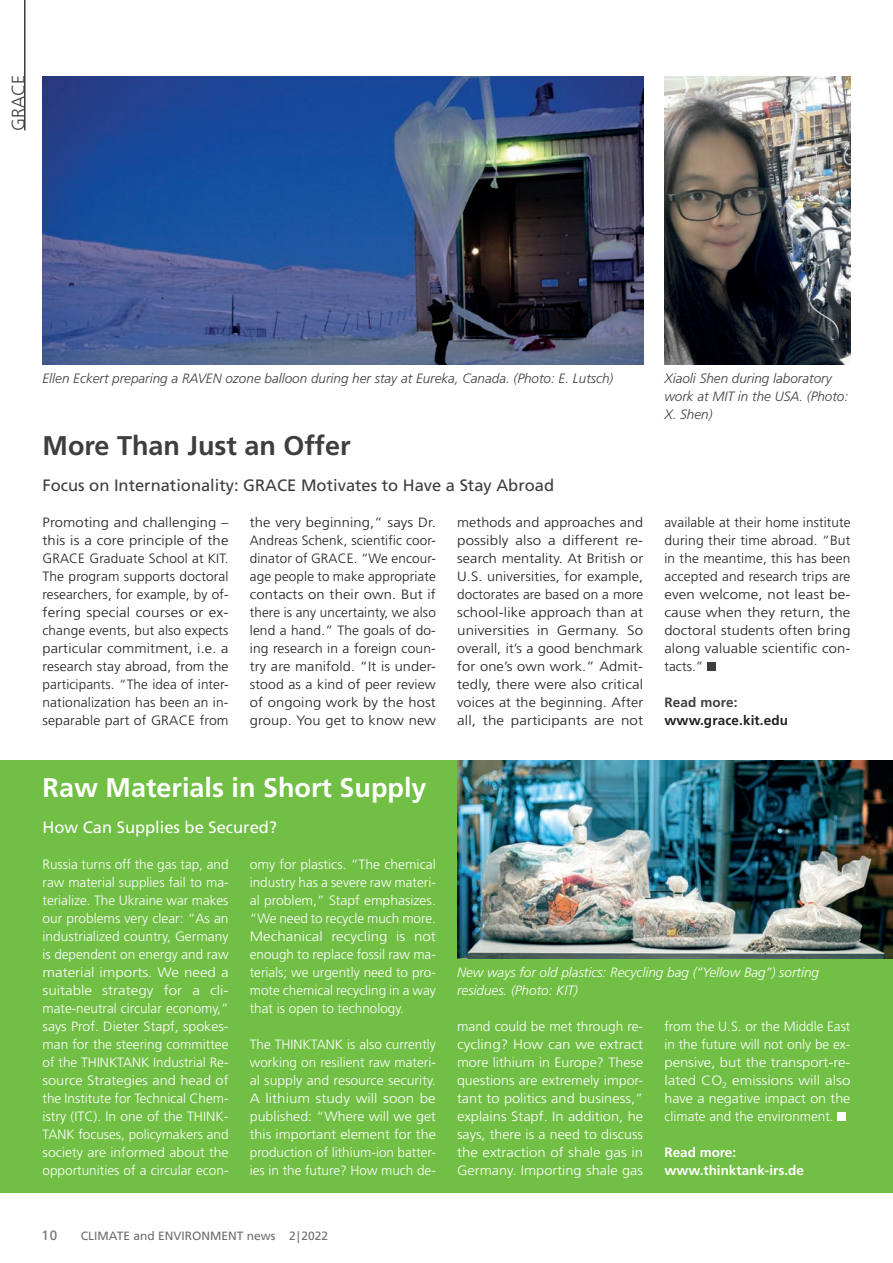
<style>
.page{position:relative;width:893px;height:1263px;background:#fff}
.page>*{position:absolute;margin:0;border:0;box-sizing:border-box;transform-origin:0 0}
.t1{font:700 27px "Frutiger LT Std";color:#fff}
.t2{font:700 27px "Frutiger LT Std";color:#3e3e3f}
.t3{font:300 18px "Frutiger LT Std";color:#3e3e3f}
.t4{font:16.5px "Frutiger LT Std";color:#3e3e3f}
.t5{font:16.5px "Frutiger LT Std";color:#fff}
.t6{font:300 13.5px/18px "Frutiger LT Std";color:#fff;text-align:justify}
.t7{font:300 13.5px/18px "Frutiger LT Std";letter-spacing:.01em;color:#231f20;text-align:justify;scale:1.09 1}
.t8{font:300 13.5px/18px "Frutiger LT Std";letter-spacing:.01em;color:#231f20;text-align:justify;scale:1.06 1}
.t9{font:300 13.5px/18px "Frutiger LT Std";letter-spacing:.01em;color:#231f20;text-align:justify}
.t10{font:italic 300 13.5px/18px "Frutiger LT Std";color:#3e3e3f}
.t11{font:italic 300 13.5px/18px "Frutiger LT Std";color:#fff}
.t12{font:700 13.5px/18px "Frutiger LT Std";color:#fff}
.t13{font:700 13.5px "Frutiger LT Std";letter-spacing:.01em;color:#231f20}
.t14{font:700 13.5px "Frutiger LT Std";letter-spacing:.01em;color:#3e3e3f}
.t15{font:13.5px "Frutiger LT Std";color:#6c6d70}
.t16{font:12px "Frutiger LT Std";color:#6c6d70}
</style>
<div class="page">
<hr style="left:24px;top:0;width:2px;height:130px;background:#3e3e3f">
<div style="left:0;top:761px;width:893px;height:432px;background:#71bf44"></div>
<img style="left:43px;top:77px;width:600px;height:288px">
<div style="left:707px;top:662px;width:9px;height:9px;background:#3e3e3f"></div>
<img style="left:664px;top:77px;width:186px;height:287px">
<div style="left:837px;top:1112px;width:9px;height:9px;background:#fff"></div>
<img style="left:457px;top:761px;width:436px;height:198px">
<h2 class="t3" style="left:8px;top:131px;width:58px;rotate:-90deg">GRACE</h2>
<p class="t10" style="left:43px;top:369px;width:572px">Ellen Eckert preparing a RAVEN ozone balloon during her stay at Eureka, Canada. (Photo: E. Lutsch)</p>
<h1 class="t2" style="left:43px;top:429px;width:310px">More Than Just an Offer</h1>
<p class="t4" style="left:43px;top:475px;width:513px">Focus on Internationality: GRACE Motivates to Have a Stay Abroad</p>
<p class="t10" style="left:664px;top:369px;width:185px">Xiaoli Shen during laboratory work at MIT in the USA. (Photo:<br>X. Shen)</p>
<p class="t7" style="left:43px;top:513px;width:172px">Promoting and challenging – this is a core principle of the GRACE Graduate School at KIT.<br>The program supports doctoral researchers, for example, by of&shy;fering special courses or ex&shy;change events, but also expects particular commitment, i.e. a research stay abroad, from the participants. “The idea of inter&shy;nationalization has been an in&shy;separable part of GRACE from</p>
<p class="t7" style="left:250px;top:513px;width:172px">the very beginning,” says Dr.<br>Andreas Schenk, scientific coor&shy;dinator of GRACE. “We encour&shy;age people to make appropriate contacts on their own. But if there is any uncertainty, we also lend a hand.” The goals of do&shy;ing research in a foreign coun&shy;try are manifold. “It is under&shy;stood as a kind of peer review of ongoing work by the host group. You get to know new</p>
<p class="t8" style="left:457px;top:513px;width:177px">methods and approaches and possibly also a different re&shy;search mentality. At British or U.S. universities, for example, doctorates are based on a more school-like approach than at universities in Germany. So overall, it’s a good benchmark for one’s own work.” Admit&shy;tedly, there were also critical voices at the beginning. After all, the participants are not</p>
<p class="t9" style="left:664px;top:513px;width:188px">available at their home institute during their time abroad. “But in the meantime, this has been accepted and research trips are even welcome, not least be&shy;cause when they return, the doctoral students often bring along valuable scientific con&shy;tacts.”</p>
<p class="t14" style="left:664px;top:694px;width:74px">Read more:</p>
<p class="t13" style="left:664px;top:712px;width:125px">www.grace.kit.edu</p>
<h1 class="t1" style="left:43px;top:771px;width:386px">Raw Materials in Short Supply</h1>
<p class="t5" style="left:43px;top:817px;width:236px">How Can Supplies be Secured?</p>
<p class="t6" style="left:43px;top:855px;width:188px">Russia turns off the gas tap, and raw material supplies fail to ma&shy;terialize. The Ukraine war makes our problems very clear: “As an industrialized country, Germany is dependent on energy and raw material imports. We need a suitable strategy for a cli&shy;mate-neutral circular economy,” says Prof. Dieter Stapf, spokes&shy;man for the steering committee of the THINKTANK Industrial Re&shy;source Strategies and head of the Institute for Technical Chem&shy;istry (ITC). In one of the THINK-TANK focuses, policymakers and society are informed about the opportunities of a circular econ-</p>
<p class="t6" style="left:250px;top:855px;width:188px">omy for plastics. “The chemical industry has a severe raw materi&shy;al problem,” Stapf emphasizes. “We need to recycle much more.<br>Mechanical recycling is not enough to replace fossil raw ma&shy;terials; we urgently need to pro&shy;mote chemical recycling in a way that is open to technology.</p>
<p class="t6" style="left:250px;top:1035px;width:188px">The THINKTANK is also currently working on resilient raw materi&shy;al supply and resource security.<br>A lithium study will soon be published: “Where will we get this important element for the production of lithium-ion batter&shy;ies in the future? How much de-</p>
<p class="t15" style="left:41px;top:1227px;width:17px">10</p>
<p class="t16" style="left:81px;top:1228px;width:249px">CLIMATE and ENVIRONMENT news 2|2022</p>
<p class="t11" style="left:457px;top:963px;width:363px">New ways for old plastics: Recycling bag (“Yellow Bag”) sorting residues. (Photo: KIT)</p>
<p class="t6" style="left:457px;top:1017px;width:188px">mand could be met through re&shy;cycling? How can we extract more lithium in Europe? These questions are extremely impor&shy;tant to politics and business,” explains Stapf. In addition, he says, there is a need to discuss the extraction of shale gas in Germany. Importing shale gas</p>
<p class="t6" style="left:664px;top:1017px;width:188px">from the U.S. or the Middle East in the future will not only be ex&shy;pensive, but the transport-re&shy;lated CO<sub>2</sub> emissions will also have a negative impact on the climate and the environment.</p>
<p class="t12" style="left:664px;top:1143px;width:141px">Read more: www.thinktank-irs.de</p>
</div>
